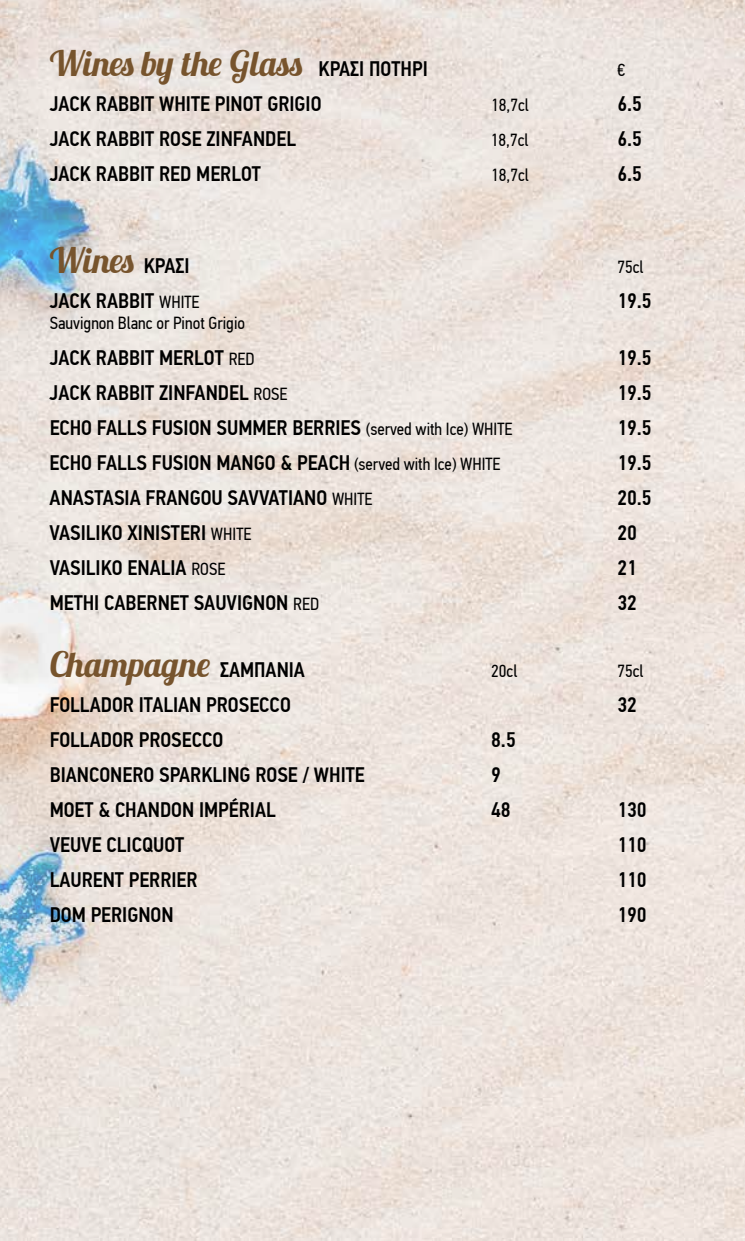
<style>
.page{position:relative;width:745px;height:1241px;background:#fff}
.page>*{position:absolute;margin:0;border:0;box-sizing:border-box;transform-origin:0 0}
.t1{font:35px "Lobster 1.3";letter-spacing:.005em;color:#77542d}
.t2{font:35px "Lobster 1.3";letter-spacing:.025em;color:#77542d}
.t3{font:500 21px "PF Din Text Cond Pro";color:#000}
.t4{font:17.5px "PF Din Text Cond Pro";color:#000}
.s1{font-family:"PF Din Text Cond Pro";font-weight:500;font-size:21px;color:#000}
.s2{font-weight:400;font-size:17.5px}
</style>
<div class="page">
<img style="left:0;top:0;width:744px;height:1240px">
<h1 class="t1" style="left:50px;top:41px;width:379px">Wines by the Glass <span class="s1">ΚΡΑΣΙ ΠΟΤΗΡΙ</span></h1>
<p class="t4" style="left:617px;top:59px;width:9px">€</p>
<p class="t3" style="left:50px;top:91px;width:273px">JACK RABBIT WHITE PINOT GRIGIO</p>
<p class="t4" style="left:491px;top:94px;width:39px">18,7cl</p>
<p class="t3" style="left:617px;top:91px;width:26px">6.5</p>
<p class="t3" style="left:50px;top:126px;width:248px">JACK RABBIT ROSE ZINFANDEL</p>
<p class="t4" style="left:490px;top:129px;width:39px">18,7cl</p>
<p class="t3" style="left:617px;top:126px;width:26px">6.5</p>
<p class="t3" style="left:50px;top:161px;width:213px">JACK RABBIT RED MERLOT</p>
<p class="t4" style="left:491px;top:164px;width:39px">18,7cl</p>
<p class="t3" style="left:617px;top:161px;width:26px">6.5</p>
<h1 class="t1" style="left:50px;top:238px;width:141px">Wines <span class="s1">ΚΡΑΣΙ</span></h1>
<p class="t4" style="left:617px;top:257px;width:28px">75cl</p>
<p class="t3" style="left:50px;top:288px;width:151px">JACK RABBIT <span class="s2">WHITE</span></p>
<p class="t3" style="left:617px;top:288px;width:36px">19.5</p>
<p class="t4" style="left:50px;top:313px;width:197px">Sauvignon Blanc or Pinot Grigio</p>
<p class="t3" style="left:50px;top:344px;width:206px">JACK RABBIT MERLOT <span class="s2">RED</span></p>
<p class="t3" style="left:617px;top:344px;width:36px">19.5</p>
<p class="t3" style="left:50px;top:379px;width:239px">JACK RABBIT ZINFANDEL <span class="s2">ROSE</span></p>
<p class="t3" style="left:617px;top:379px;width:36px">19.5</p>
<p class="t3" style="left:50px;top:414px;width:464px">ECHO FALLS FUSION SUMMER BERRIES <span class="s2">(served with Ice) WHITE</span></p>
<p class="t3" style="left:617px;top:414px;width:36px">19.5</p>
<p class="t3" style="left:50px;top:449px;width:452px">ECHO FALLS FUSION MANGO &amp; PEACH <span class="s2">(served with Ice) WHITE</span></p>
<p class="t3" style="left:617px;top:449px;width:36px">19.5</p>
<p class="t3" style="left:50px;top:484px;width:324px">ANASTASIA FRANGOU SAVVATIANO <span class="s2">WHITE</span></p>
<p class="t3" style="left:617px;top:484px;width:36px">20.5</p>
<p class="t3" style="left:50px;top:519px;width:203px">VASILIKO XINISTERI <span class="s2">WHITE</span></p>
<p class="t3" style="left:617px;top:519px;width:21px">20</p>
<p class="t3" style="left:50px;top:554px;width:177px">VASILIKO ENALIA <span class="s2">ROSE</span></p>
<p class="t3" style="left:617px;top:554px;width:21px">21</p>
<p class="t3" style="left:50px;top:589px;width:271px">METHI CABERNET SAUVIGNON <span class="s2">RED</span></p>
<p class="t3" style="left:617px;top:589px;width:21px">32</p>
<h1 class="t2" style="left:50px;top:641px;width:257px">Champagne <span class="s1">ΣΑΜΠΑΝΙΑ</span></h1>
<p class="t4" style="left:491px;top:660px;width:28px">20cl</p>
<p class="t4" style="left:617px;top:660px;width:28px">75cl</p>
<p class="t3" style="left:50px;top:692px;width:242px">FOLLADOR ITALIAN PROSECCO</p>
<p class="t3" style="left:617px;top:692px;width:21px">32</p>
<p class="t3" style="left:50px;top:727px;width:175px">FOLLADOR PROSECCO</p>
<p class="t3" style="left:491px;top:727px;width:26px">8.5</p>
<p class="t3" style="left:50px;top:762px;width:316px">BIANCONERO SPARKLING ROSE / WHITE</p>
<p class="t3" style="left:491px;top:762px;width:11px">9</p>
<p class="t3" style="left:50px;top:797px;width:227px">MOΕT &amp; CHANDON IMPÉRIAL</p>
<p class="t3" style="left:491px;top:797px;width:21px">48</p>
<p class="t3" style="left:617px;top:797px;width:31px">130</p>
<p class="t3" style="left:50px;top:832px;width:136px">VEUVE CLICQUOT</p>
<p class="t3" style="left:617px;top:832px;width:31px">110</p>
<p class="t3" style="left:50px;top:867px;width:149px">LAURENT PERRIER</p>
<p class="t3" style="left:617px;top:867px;width:31px">110</p>
<p class="t3" style="left:50px;top:902px;width:125px">DOM PERIGNON</p>
<p class="t3" style="left:617px;top:902px;width:31px">190</p>
</div>
